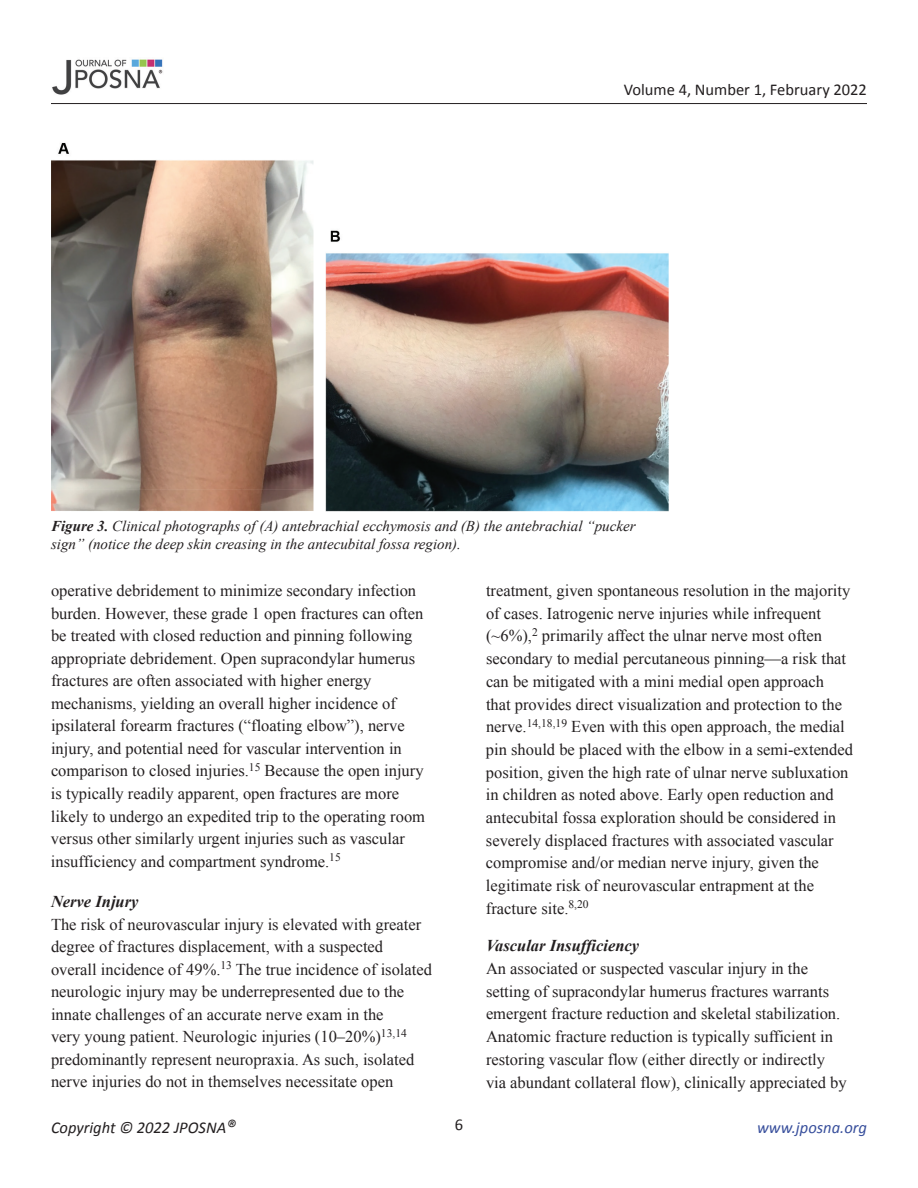
<style>
.page{position:relative;width:918px;height:1188px;background:#fff}
.page>*{position:absolute;margin:0;border:0;box-sizing:border-box;transform-origin:0 0}
.t1{font:16.5px/22.5px "Times New Roman";color:#231f20}
.t2{font:italic 700 16.5px "Times New Roman";color:#231f20}
.t3{font:16.5px "Calibri";color:#231f20}
.t4{font:italic 16.5px "Calibri";color:#231f20}
.t5{font:italic 16.5px "Calibri";color:#384f9c}
.t6{font:italic 15px/18px "Times New Roman";color:#231f20}
.s1{font-weight:700}
.s2{font-size:19.5px}
</style>
<div class="page">
<hr style="left:51px;top:103px;width:816px;height:1px;background:#231f20">
<img style="left:52px;top:59px;width:111px;height:36px">
<img style="left:51px;top:142px;width:617px;height:369px">
<p class="t3" style="left:624px;top:79px;width:245px">Volume 4, Number 1, February 2022</p>
<p class="t6" style="left:51px;top:516px;width:586px"><span class="s1">Figure 3.</span> Clinical photographs of (A) antebrachial ecchymosis and (B) the antebrachial “pucker sign” (notice the deep skin creasing in the antecubital fossa region).</p>
<p class="t1" style="left:51px;top:579px;width:376px">operative debridement to minimize secondary infection burden. However, these grade 1 open fractures can often be treated with closed reduction and pinning following appropriate debridement. Open supracondylar humerus fractures are often associated with higher energy mechanisms, yielding an overall higher incidence of ipsilateral forearm fractures (“floating elbow”), nerve injury, and potential need for vascular intervention in comparison to closed injuries.<sup>15</sup> Because the open injury is typically readily apparent, open fractures are more likely to undergo an expedited trip to the operating room versus other similarly urgent injuries such as vascular insufficiency and compartment syndrome.<sup>15</sup></p>
<p class="t2" style="left:51px;top:890px;width:89px">Nerve Injury</p>
<p class="t1" style="left:51px;top:913px;width:383px">The risk of neurovascular injury is elevated with greater degree of fractures displacement, with a suspected overall incidence of 49%.<sup>13</sup> The true incidence of isolated neurologic injury may be underrepresented due to the innate challenges of an accurate nerve exam in the<br>very young patient. Neurologic injuries (10–20%)<sup>13,14 </sup>predominantly represent neuropraxia. As such, isolated nerve injuries do not in themselves necessitate open</p>
<p class="t1" style="left:486px;top:579px;width:369px">treatment, given spontaneous resolution in the majority of cases. Iatrogenic nerve injuries while infrequent (~6%),<sup>2</sup> primarily affect the ulnar nerve most often secondary to medial percutaneous pinning—a risk that can be mitigated with a mini medial open approach<br>that provides direct visualization and protection to the nerve.<sup>14,18,19</sup> Even with this open approach, the medial pin should be placed with the elbow in a semi-extended position, given the high rate of ulnar nerve subluxation in children as noted above. Early open reduction and antecubital fossa exploration should be considered in severely displaced fractures with associated vascular compromise and/or median nerve injury, given the legitimate risk of neurovascular entrapment at the fracture site.<sup>8,20</sup></p>
<p class="t2" style="left:486px;top:934px;width:155px">Vascular Insufficiency</p>
<p class="t1" style="left:486px;top:957px;width:362px">An associated or suspected vascular injury in the setting of supracondylar humerus fractures warrants emergent fracture reduction and skeletal stabilization.<br>Anatomic fracture reduction is typically sufficient in restoring vascular flow (either directly or indirectly via abundant collateral flow), clinically appreciated by</p>
<p class="t4" style="left:51px;top:1116px;width:187px">Copyright © 2022 JPOSNA<span class="s2">®</span></p>
<p class="t3" style="left:455px;top:1114px;width:10px">6</p>
<p class="t5" style="left:757px;top:1116px;width:111px">www.jposna.org</p>
</div>
